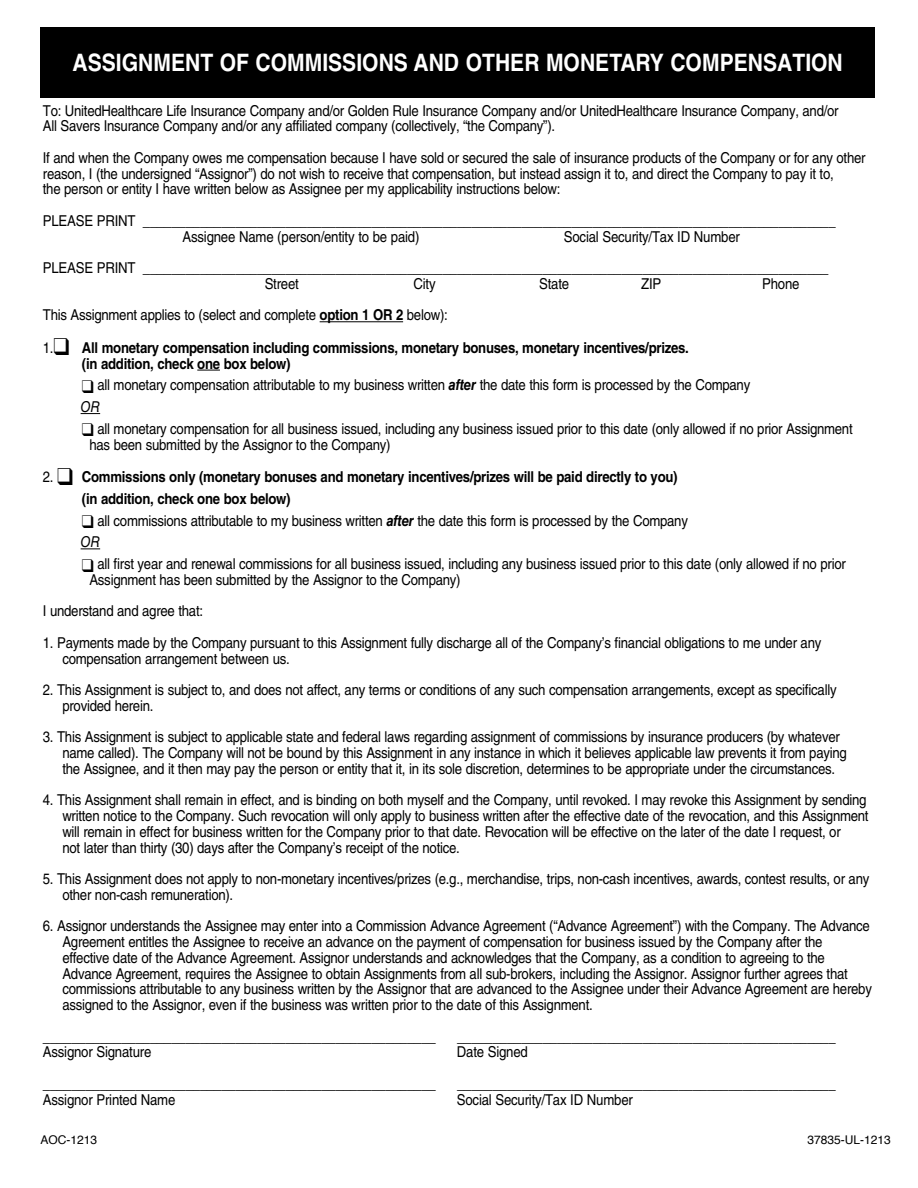
<style>
.page{position:relative;width:918px;height:1188px;background:#fff}
.page>*{position:absolute;margin:0;border:0;box-sizing:border-box;transform-origin:0 0}
.t1{font:700 24px "Helvetica LT Std";color:#fff;scale:.88 1}
.t2{font:15px/15.8px "Helvetica LT Std";letter-spacing:-.02em;color:#000;scale:.88 1}
.t3{font:700 15px/32.5px "Helvetica LT Std";letter-spacing:-.02em;color:#000;scale:.88 1}
.t4{font:12px "Helvetica";color:#000}
.s1{font-weight:400}
.s2{font-weight:700;font-style:italic}
.s3{font-style:italic}
</style>
<div class="page">
<div style="left:40px;top:27px;width:835px;height:70px;background:#000"></div>
<hr style="left:320px;top:321px;width:83px;height:1px;background:#000">
<svg style="left:197px;top:370px;width:23px;height:1px"></svg>
<svg style="left:81px;top:413px;width:19px;height:1px"></svg>
<svg style="left:81px;top:549px;width:19px;height:1px"></svg>
<h1 class="t1" style="left:72px;top:48px;width:877px">ASSIGNMENT OF COMMISSIONS AND OTHER MONETARY COMPENSATION</h1>
<p class="t2" style="left:43px;top:102px;width:906px">To: UnitedHealthcare Life Insurance Company and/or Golden Rule Insurance Company and/or UnitedHealthcare Insurance Company, and/or<br>All Savers Insurance Company and/or any affiliated company (collectively, “the Company”).</p>
<p class="t2" style="left:43px;top:150px;width:936px">If and when the Company owes me compensation because I have sold or secured the sale of insurance products of the Company or for any other reason, I (the undersigned “Assignor”) do not wish to receive that compensation, but instead assign it to, and direct the Company to pay it to,<br>the person or entity I have written below as Assignee per my applicability instructions below:</p>
<p class="t2" style="left:183px;top:213px;width:744px;text-indent:-140px">PLEASE PRINT _________________________________________________________________________________________________<br>Assignee Name (person/entity to be paid)</p>
<p class="t2" style="left:43px;top:220px;width:894px;line-height:31.5px;text-indent:521px">Social Security/Tax ID Number<br>PLEASE PRINT ________________________________________________________________________________________________</p>
<p class="t2" style="left:265px;top:276px;width:40px">Street</p>
<p class="t2" style="left:414px;top:276px;width:27px">City</p>
<p class="t2" style="left:539px;top:276px;width:36px">State</p>
<p class="t2" style="left:641px;top:276px;width:24px">ZIP</p>
<p class="t2" style="left:762px;top:276px;width:44px">Phone</p>
<p class="t3" style="left:43px;top:298px;width:736px"><span class="s1">This Assignment applies to (select and complete</span> option 1 OR 2 <span class="s1">below):<br>1.</span>❑ All monetary compensation including commissions, monetary bonuses, monetary incentives/prizes.</p>
<p class="t3" style="left:82px;top:347px;width:239px">(in addition, check one box below)</p>
<p class="t2" style="left:81px;top:374px;width:762px;line-height:21.8px">❑ all monetary compensation attributable to my business written <span class="s2">after</span> the date this form is processed by the Company<br><span class="s3">OR</span></p>
<p class="t2" style="left:89px;top:421px;width:869px;text-indent:-8px">❑ all monetary compensation for all business issued, including any business issued prior to this date (only allowed if no prior Assignment has been submitted by the Assignor to the Company)</p>
<p class="t3" style="left:82px;top:466px;width:679px;line-height:21.8px;text-indent:-39px"><span class="s1">2.</span> ❑ Commissions only (monetary bonuses and monetary incentives/prizes will be paid directly to you) (in addition, check one box below)</p>
<p class="t2" style="left:81px;top:509px;width:692px;line-height:21.8px">❑ all commissions attributable to my business written <span class="s2">after</span> the date this form is processed by the Company<br><span class="s3">OR</span></p>
<p class="t2" style="left:89px;top:556px;width:861px;text-indent:-8px">❑ all first year and renewal commissions for all business issued, including any business issued prior to this date (only allowed if no prior<br>Assignment has been submitted by the Assignor to the Company)</p>
<p class="t2" style="left:43px;top:603px;width:184px">I understand and agree that:</p>
<p class="t2" style="left:62px;top:635px;width:864px;text-indent:-19px">1. Payments made by the Company pursuant to this Assignment fully discharge all of the Company’s financial obligations to me under any compensation arrangement between us.</p>
<p class="t2" style="left:62px;top:682px;width:881px;text-indent:-19px">2. This Assignment is subject to, and does not affect, any terms or conditions of any such compensation arrangements, except as specifically provided herein.</p>
<p class="t2" style="left:62px;top:729px;width:893px;text-indent:-19px">3. This Assignment is subject to applicable state and federal laws regarding assignment of commissions by insurance producers (by whatever name called). The Company will not be bound by this Assignment in any instance in which it believes applicable law prevents it from paying the Assignee, and it then may pay the person or entity that it, in its sole discretion, determines to be appropriate under the circumstances.</p>
<p class="t2" style="left:62px;top:792px;width:918px;text-indent:-19px">4. This Assignment shall remain in effect, and is binding on both myself and the Company, until revoked. I may revoke this Assignment by sending written notice to the Company. Such revocation will only apply to business written after the effective date of the revocation, and this Assignment will remain in effect for business written for the Company prior to that date. Revocation will be effective on the later of the date I request, or<br>not later than thirty (30) days after the Company’s receipt of the notice.</p>
<p class="t2" style="left:62px;top:871px;width:919px;text-indent:-19px">5. This Assignment does not apply to non-monetary incentives/prizes (e.g., merchandise, trips, non-cash incentives, awards, contest results, or any other non-cash remuneration).</p>
<p class="t2" style="left:62px;top:918px;width:921px;text-indent:-19px">6. Assignor understands the Assignee may enter into a Commission Advance Agreement (“Advance Agreement”) with the Company. The Advance Agreement entitles the Assignee to receive an advance on the payment of compensation for business issued by the Company after the effective date of the Advance Agreement. Assignor understands and acknowledges that the Company, as a condition to agreeing to the Advance Agreement, requires the Assignee to obtain Assignments from all sub-brokers, including the Assignor. Assignor further agrees that commissions attributable to any business written by the Assignor that are advanced to the Assignee under their Advance Agreement are hereby assigned to the Assignor, even if the business was written prior to the date of this Assignment.</p>
<p class="t2" style="left:43px;top:1028px;width:448px">_______________________________________________________</p>
<p class="t2" style="left:457px;top:1028px;width:432px">_____________________________________________________</p>
<p class="t2" style="left:43px;top:1044px;width:125px">Assignor Signature</p>
<p class="t2" style="left:457px;top:1044px;width:82px">Date Signed</p>
<p class="t2" style="left:43px;top:1076px;width:448px">_______________________________________________________</p>
<p class="t2" style="left:457px;top:1076px;width:432px">_____________________________________________________</p>
<p class="t2" style="left:43px;top:1091px;width:152px">Assignor Printed Name</p>
<p class="t2" style="left:457px;top:1091px;width:202px">Social Security/Tax ID Number</p>
<p class="t4" style="left:40px;top:1131px;width:58px">AOC-1213</p>
<p class="t4" style="left:808px;top:1131px;width:85px">37835-UL-1213</p>
</div>
